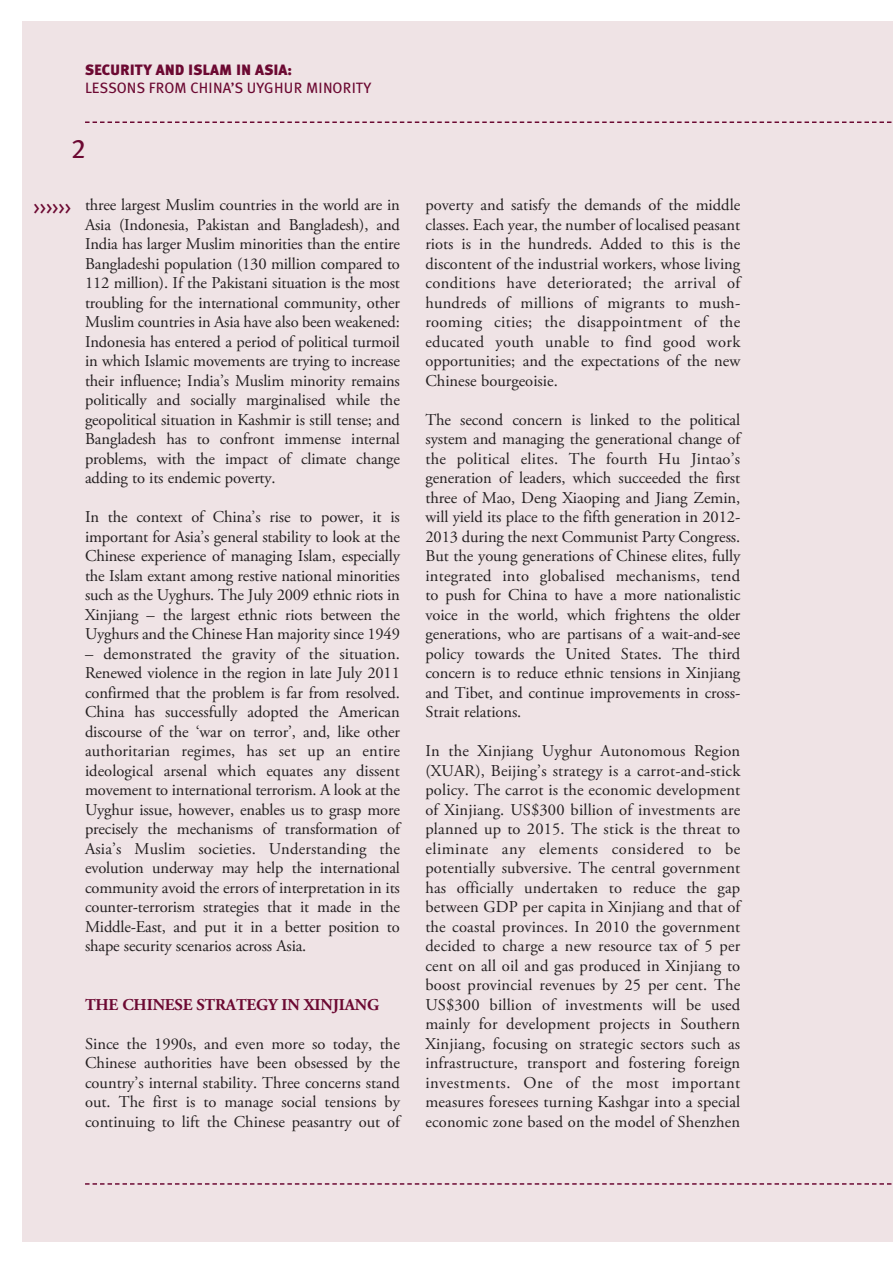
<style>
.page{position:relative;width:893px;height:1263px;background:#fff}
.page>*{position:absolute;margin:0;border:0;box-sizing:border-box;transform-origin:0 0}
.t1{font:27px "Meta Plus Book Caps";color:#6c0932}
.t2{font:18px "Meta Plus Book Caps";color:#6c0932}
.t3{font:16.5px/19.5px "Adobe Garamond Pro";letter-spacing:-.005em;color:#231f20;text-align:justify}
.t4{font:700 16.5px "Adobe Garamond Pro";letter-spacing:-.01em;color:#6c0932}
.t5{font:15px "Meta Plus";letter-spacing:.01em;color:#6c0932}
.t6{font:900 15px "Meta Plus";color:#6c0932}
</style>
<div class="page">
<div style="left:22px;top:22px;width:871px;height:1220px;background:#efe3e5"></div>
<svg style="left:85px;top:121px;width:807px;height:2px"></svg>
<svg style="left:85px;top:1183px;width:807px;height:2px"></svg>
<p class="t6" style="left:85px;top:61px;width:209px">SECURITY AND ISLAM IN ASIA:</p>
<p class="t5" style="left:85px;top:79px;width:288px">LESSONS FROM CHINA’S UYGHUR MINORITY</p>
<h1 class="t1" style="left:71px;top:133px;width:16px">2</h1>
<p class="t2" style="left:34px;top:197px;width:39px">&gt;&gt;&gt;&gt;&gt;&gt;</p>
<p class="t3" style="left:85px;top:196px;width:316px">three largest Muslim countries in the world are in Asia (Indonesia, Pakistan and Bangladesh), and India has larger Muslim minorities than the entire Bangladeshi population (130 million compared to 112 million). If the Pakistani situation is the most troubling for the international community, other Muslim countries in Asia have also been weakened:<br>Indonesia has entered a period of political turmoil in which Islamic movements are trying to increase their influence; India’s Muslim minority remains politically and socially marginalised while the geopolitical situation in Kashmir is still tense; and Bangladesh has to confront immense internal problems, with the impact of climate change adding to its endemic poverty.</p>
<p class="t3" style="left:85px;top:508px;width:316px">In the context of China’s rise to power, it is important for Asia’s general stability to look at the Chinese experience of managing Islam, especially the Islam extant among restive national minorities such as the Uyghurs. The July 2009 ethnic riots in Xinjiang – the largest ethnic riots between the Uyghurs and the Chinese Han majority since 1949</p>
<p class="t3" style="left:85px;top:645px;width:316px">– demonstrated the gravity of the situation.<br>Renewed violence in the region in late July 2011 confirmed that the problem is far from resolved.<br>China has successfully adopted the American discourse of the ‘war on terror’, and, like other authoritarian regimes, has set up an entire ideological arsenal which equates any dissent movement to international terrorism. A look at the Uyghur issue, however, enables us to grasp more precisely the mechanisms of transformation of Asia’s Muslim societies. Understanding the evolution underway may help the international community avoid the errors of interpretation in its counter-terrorism strategies that it made in the Middle-East, and put it in a better position to shape security scenarios across Asia.</p>
<p class="t4" style="left:85px;top:998px;width:296px">THE CHINESE STRATEGY IN XINJIANG</p>
<p class="t3" style="left:85px;top:1035px;width:316px">Since the 1990s, and even more so today, the Chinese authorities have been obsessed by the country’s internal stability. Three concerns stand out. The first is to manage social tensions by continuing to lift the Chinese peasantry out of</p>
<p class="t3" style="left:425px;top:196px;width:316px">poverty and satisfy the demands of the middle classes. Each year, the number of localised peasant riots is in the hundreds. Added to this is the discontent of the industrial workers, whose living conditions have deteriorated; the arrival of hundreds of millions of migrants to mush&shy;rooming cities; the disappointment of the educated youth unable to find good work opportunities; and the expectations of the new Chinese bourgeoisie.</p>
<p class="t3" style="left:425px;top:411px;width:316px">The second concern is linked to the political system and managing the generational change of the political elites. The fourth Hu Jintao’s generation of leaders, which succeeded the first three of Mao, Deng Xiaoping and Jiang Zemin, will yield its place to the fifth generation in 2012- 2013 during the next Communist Party Congress.<br>But the young generations of Chinese elites, fully integrated into globalised mechanisms, tend to push for China to have a more nationalistic voice in the world, which frightens the older generations, who are partisans of a wait-and-see policy towards the United States. The third concern is to reduce ethnic tensions in Xinjiang and Tibet, and continue improvements in cross-Strait relations.</p>
<p class="t3" style="left:425px;top:742px;width:316px">In the Xinjiang Uyghur Autonomous Region (XUAR), Beijing’s strategy is a carrot-and-stick policy. The carrot is the economic development of Xinjiang. US$300 billion of investments are planned up to 2015. The stick is the threat to eliminate any elements considered to be potentially subversive. The central government has officially undertaken to reduce the gap between GDP per capita in Xinjiang and that of the coastal provinces. In 2010 the government decided to charge a new resource tax of 5 per cent on all oil and gas produced in Xinjiang to boost provincial revenues by 25 per cent. The US$300 billion of investments will be used mainly for development projects in Southern Xinjiang, focusing on strategic sectors such as infrastructure, transport and fostering foreign investments. One of the most important measures foresees turning Kashgar into a special economic zone based on the model of Shenzhen</p>
</div>
